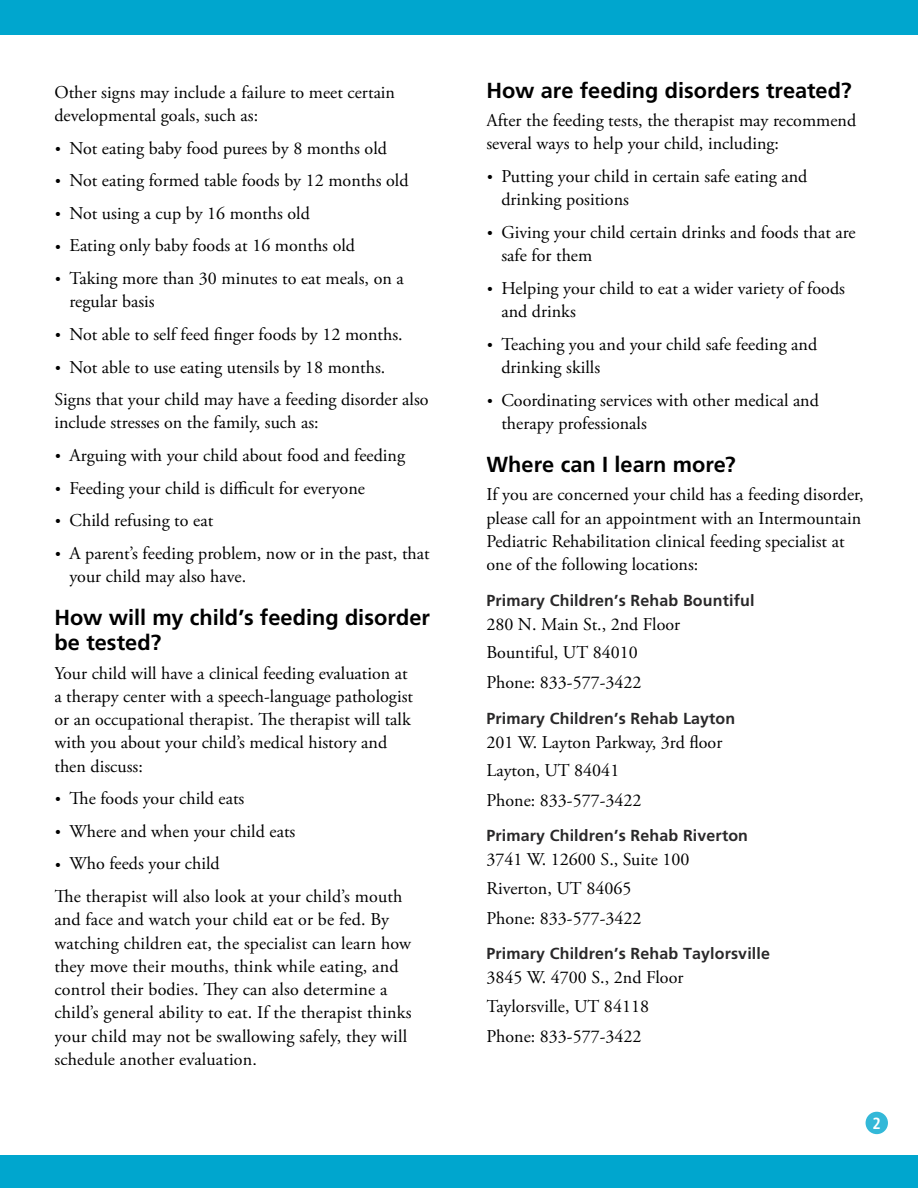
<style>
.page{position:relative;width:918px;height:1188px;background:#fff}
.page>*{position:absolute;margin:0;border:0;box-sizing:border-box;transform-origin:0 0}
.Level_1__h1{font:700 21.75px/24.8px "Frutiger LT Std";color:#000}
.Main__p{font:18px/23.2px "Adobe Garamond Pro";color:#000}
.Main_tight_1{font:18px "Adobe Garamond Pro";color:#000}
.t1{font:700 condensed 16.2px "Frutiger LT Std";color:#fff}
.Level_3__h3{font:700 15.9px "Frutiger LT Std";letter-spacing:.01em;color:#292829}
.s1{font-size:15px}
</style>
<div class="page">
<div style="left:0;top:0;width:918px;height:35px;background:#00a6ce"></div>
<div style="left:0;top:1156px;width:918px;height:32px;background:#00a6ce"></div>
<div style="left:866px;top:1112px;width:22px;height:22px;background:#33b8d8;border-radius:50%"></div>
<p class="Main__p" style="left:54px;top:81px;width:342px">Other signs may include a failure to meet certain developmental goals, such as:</p>
<p class="Main__p" style="left:55px;top:137px;width:333px"><span class="s1">•</span> Not eating baby food purees by 8 months old</p>
<p class="Main__p" style="left:55px;top:170px;width:355px"><span class="s1">•</span> Not eating formed table foods by 12 months old</p>
<p class="Main__p" style="left:55px;top:202px;width:256px"><span class="s1">•</span> Not using a cup by 16 months old</p>
<p class="Main__p" style="left:55px;top:235px;width:301px"><span class="s1">•</span> Eating only baby foods at 16 months old</p>
<p class="Main__p" style="left:69px;top:267px;width:336px;text-indent:-14px"><span class="s1">•</span> Taking more than 30 minutes to eat meals, on a regular basis</p>
<p class="Main__p" style="left:55px;top:323px;width:349px"><span class="s1">•</span> Not able to self feed finger foods by 12 months.</p>
<p class="Main__p" style="left:55px;top:356px;width:332px"><span class="s1">•</span> Not able to use eating utensils by 18 months.</p>
<p class="Main__p" style="left:54px;top:389px;width:376px">Signs that your child may have a feeding disorder also include stresses on the family, such as:</p>
<p class="Main__p" style="left:55px;top:444px;width:351px"><span class="s1">•</span> Arguing with your child about food and feeding</p>
<p class="Main__p" style="left:55px;top:477px;width:311px"><span class="s1">•</span> Feeding your child is difficult for everyone</p>
<p class="Main__p" style="left:55px;top:510px;width:159px"><span class="s1">•</span> Child refusing to eat</p>
<p class="Main__p" style="left:69px;top:542px;width:362px;text-indent:-14px"><span class="s1">•</span> A parent’s feeding problem, now or in the past, that your child may also have.</p>
<p class="Level_1__h1" style="left:54px;top:606px;width:377px">How will my child’s feeding disorder be tested?</p>
<p class="Main__p" style="left:54px;top:662px;width:360px">Your child will have a clinical feeding evaluation at a therapy center with a speech-language pathologist or an occupational therapist. The therapist will talk with you about your child’s medical history and then discuss:</p>
<p class="Main__p" style="left:55px;top:788px;width:191px"><span class="s1">•</span> The foods your child eats</p>
<p class="Main__p" style="left:55px;top:820px;width:242px"><span class="s1">•</span> Where and when your child eats</p>
<p class="Main__p" style="left:55px;top:853px;width:166px"><span class="s1">•</span> Who feeds your child</p>
<p class="Main__p" style="left:54px;top:885px;width:359px">The therapist will also look at your child’s mouth and face and watch your child eat or be fed. By watching children eat, the specialist can learn how they move their mouths, think while eating, and control their bodies. They can also determine a child’s general ability to eat. If the therapist thinks your child may not be swallowing safely, they will schedule another evaluation.</p>
<p class="Level_1__h1" style="left:486px;top:78px;width:367px">How are feeding disorders treated?</p>
<p class="Main__p" style="left:486px;top:109px;width:371px">After the feeding tests, the therapist may recommend several ways to help your child, including:</p>
<p class="Main__p" style="left:501px;top:165px;width:307px;text-indent:-14px"><span class="s1">•</span> Putting your child in certain safe eating and drinking positions</p>
<p class="Main__p" style="left:501px;top:221px;width:356px;text-indent:-14px"><span class="s1">•</span> Giving your child certain drinks and foods that are safe for them</p>
<p class="Main__p" style="left:501px;top:277px;width:345px;text-indent:-14px"><span class="s1">•</span> Helping your child to eat a wider variety of foods and drinks</p>
<p class="Main__p" style="left:501px;top:333px;width:317px;text-indent:-14px"><span class="s1">•</span> Teaching you and your child safe feeding and drinking skills</p>
<p class="Main__p" style="left:501px;top:389px;width:319px;text-indent:-14px"><span class="s1">•</span> Coordinating services with other medical and therapy professionals</p>
<p class="Level_1__h1" style="left:486px;top:452px;width:251px">Where can I learn more?</p>
<p class="Main__p" style="left:486px;top:484px;width:379px">If you are concerned your child has a feeding disorder, please call for an appointment with an Intermountain Pediatric Rehabilitation clinical feeding specialist at one of the following locations:</p>
<p class="Level_3__h3" style="left:486px;top:591px;width:270px">Primary Children’s Rehab Bountiful</p>
<p class="Main_tight_1" style="left:486px;top:613px;width:195px">280 N. Main St., 2nd Floor</p>
<p class="Main_tight_1" style="left:486px;top:642px;width:153px">Bountiful, UT 84010</p>
<p class="Main_tight_1" style="left:486px;top:672px;width:157px">Phone: 833-577-3422</p>
<p class="Level_3__h3" style="left:486px;top:709px;width:250px">Primary Children’s Rehab Layton</p>
<p class="Main_tight_1" style="left:486px;top:731px;width:237px">201 W. Layton Parkway, 3rd floor</p>
<p class="Main_tight_1" style="left:486px;top:760px;width:134px">Layton, UT 84041</p>
<p class="Main_tight_1" style="left:486px;top:790px;width:157px">Phone: 833-577-3422</p>
<p class="Level_3__h3" style="left:486px;top:826px;width:263px">Primary Children’s Rehab Riverton</p>
<p class="Main_tight_1" style="left:486px;top:849px;width:204px">3741 W. 12600 S., Suite 100</p>
<p class="Main_tight_1" style="left:486px;top:877px;width:146px">Riverton, UT 84065</p>
<p class="Main_tight_1" style="left:486px;top:907px;width:157px">Phone: 833-577-3422</p>
<p class="Level_3__h3" style="left:486px;top:944px;width:285px">Primary Children’s Rehab Taylorsville</p>
<p class="Main_tight_1" style="left:486px;top:967px;width:198px">3845 W. 4700 S., 2nd Floor</p>
<p class="Main_tight_1" style="left:486px;top:995px;width:164px">Taylorsville, UT 84118</p>
<p class="Main_tight_1" style="left:486px;top:1025px;width:157px">Phone: 833-577-3422</p>
<p class="t1" style="left:873px;top:1113px;width:10px">2</p>
</div>
